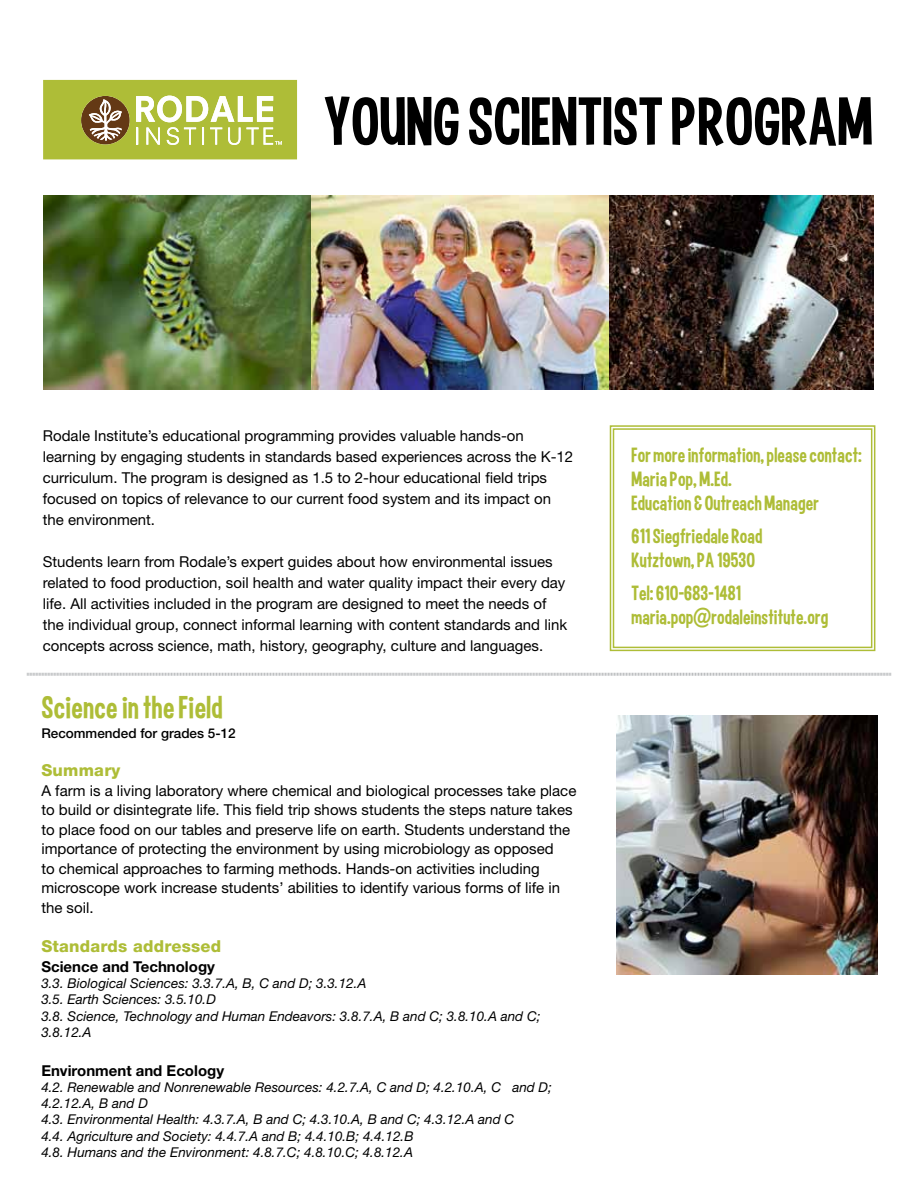
<style>
.page{position:relative;width:918px;height:1188px;background:#fff}
.page>*{position:absolute;margin:0;border:0;box-sizing:border-box;transform-origin:0 0}
.t1{font:73.5px "Curse Casual JVE";letter-spacing:.005em;color:#000}
.t2{font:34.5px "Curse Casual JVE";letter-spacing:.015em;color:#aebd37}
.t3{font:22.5px/24px "Curse Casual JVE";letter-spacing:.01em;color:#aebd37}
.t4{font:800 16.5px "Helvetica Neue";letter-spacing:.015em;color:#aebd37}
.t5{font:15px/21px "Helvetica Neue";color:#000}
.t6{font:700 15px "Helvetica Neue";color:#000}
.t7{font:italic 13.5px/16.2px "Helvetica Neue";color:#000}
.t8{font:500 13.5px "Helvetica Neue";color:#000}
</style>
<div class="page">
<svg style="left:609px;top:425px;width:267px;height:227px"></svg>
<div style="left:613px;top:428px;width:259px;height:220px;border:1px solid #aebd37"></div>
<svg style="left:43px;top:80px;width:254px;height:79px"></svg>
<img style="left:616px;top:716px;width:262px;height:258px">
<img style="left:43px;top:195px;width:268px;height:195px">
<img style="left:608px;top:195px;width:265px;height:195px">
<img style="left:311px;top:195px;width:297px;height:195px">
<svg style="left:27px;top:672px;width:864px;height:4px"></svg>
<h1 class="t1" style="left:324px;top:83px;width:551px">Young Scientist Program</h1>
<p class="t5" style="left:43px;top:425px;width:532px">Rodale Institute’s educational programming provides valuable hands-on learning by engaging students in standards based experiences across the K-12 curriculum. The program is designed as 1.5 to 2-hour educational field trips focused on topics of relevance to our current food system and its impact on the environment.</p>
<p class="t5" style="left:43px;top:551px;width:526px">Students learn from Rodale’s expert guides about how environmental issues related to food production, soil health and water quality impact their every day life. All activities included in the program are designed to meet the needs of the individual group, connect informal learning with content standards and link concepts across science, math, history, geography, culture and languages.</p>
<h2 class="t2" style="left:41px;top:689px;width:183px">Science in the Field</h2>
<p class="t8" style="left:41px;top:725px;width:196px">Recommended for grades 5-12</p>
<p class="t4" style="left:41px;top:761px;width:81px">Summary</p>
<p class="t5" style="left:41px;top:781px;width:537px;line-height:19.5px">A farm is a living laboratory where chemical and biological processes take place to build or disintegrate life. This field trip shows students the steps nature takes to place food on our tables and preserve life on earth. Students understand the importance of protecting the environment by using microbiology as opposed<br>to chemical approaches to farming methods. Hands-on activities including microscope work increase students’ abilities to identify various forms of life in the soil.</p>
<p class="t4" style="left:41px;top:937px;width:181px">Standards addressed</p>
<p class="t6" style="left:41px;top:957px;width:175px">Science and Technology</p>
<p class="t7" style="left:41px;top:975px;width:501px">3.3. Biological Sciences: 3.3.7.A, B, C and D; 3.3.12.A<br>3.5. Earth Sciences: 3.5.10.D<br>3.8. Science, Technology and Human Endeavors: 3.8.7.A, B and C; 3.8.10.A and C; 3.8.12.A</p>
<p class="t6" style="left:41px;top:1061px;width:184px">Environment and Ecology</p>
<p class="t7" style="left:41px;top:1079px;width:512px">4.2. Renewable and Nonrenewable Resources: 4.2.7.A, C and D; 4.2.10.A, C and D; 4.2.12.A, B and D<br>4.3. Environmental Health: 4.3.7.A, B and C; 4.3.10.A, B and C; 4.3.12.A and C<br>4.4. Agriculture and Society: 4.4.7.A and B; 4.4.10.B; 4.4.12.B<br>4.8. Humans and the Environment: 4.8.7.C; 4.8.10.C; 4.8.12.A</p>
<h3 class="t3" style="left:631px;top:443px;width:232px">For more information, please contact:<br>Maria Pop, M.Ed.<br>Education &amp; Outreach Manager</h3>
<h3 class="t3" style="left:631px;top:524px;width:132px">611 Siegfriedale Road<br>Kutztown, PA 19530</h3>
<h3 class="t3" style="left:631px;top:581px;width:198px">Tel: 610-683-1481 maria.pop@rodaleinstitute.org</h3>
</div>
